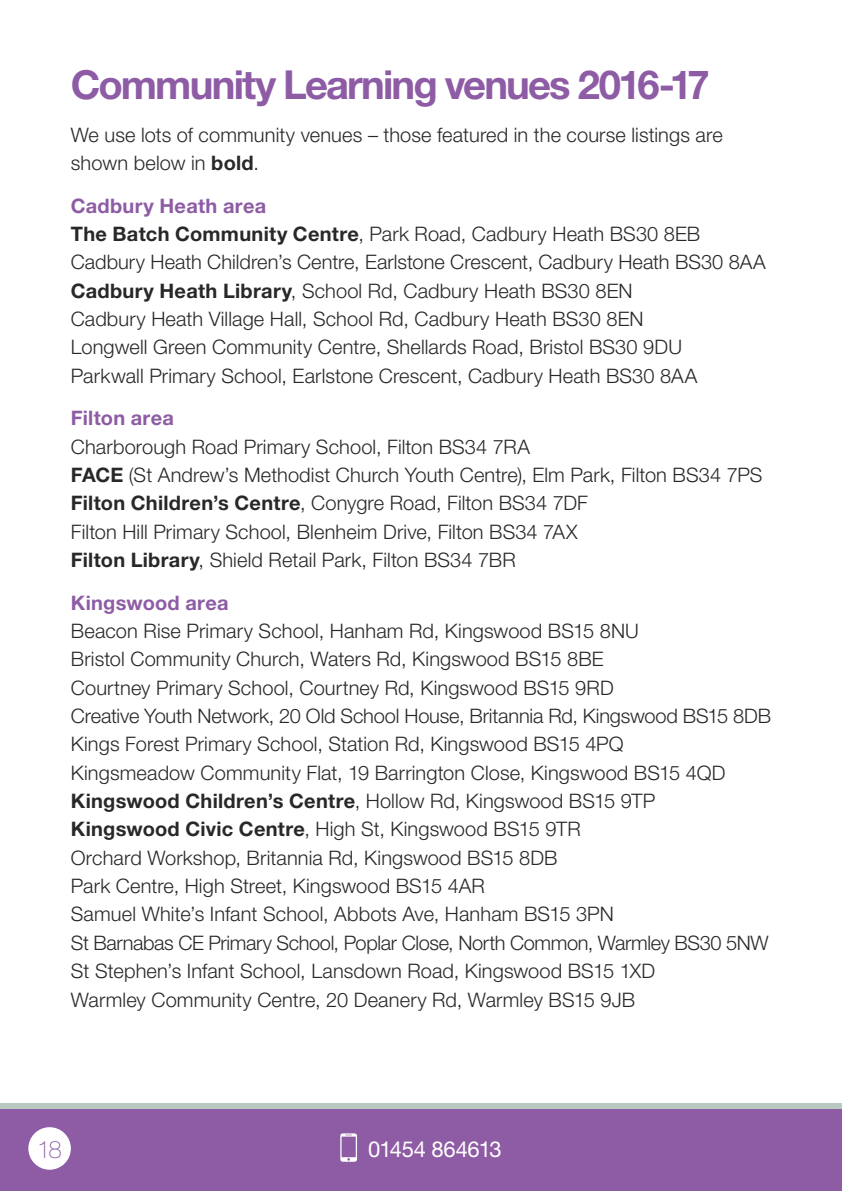
<style>
.page{position:relative;width:842px;height:1191px;background:#fff}
.page>*{position:absolute;margin:0;border:0;box-sizing:border-box;transform-origin:0 0}
.t1{font:700 40px "Helvetica Neue";letter-spacing:-.045em;color:#8e5ca5}
.t2{font:100 24px "Helvetica Neue";color:#8e5ca5}
.t3{font:22px "Helvetica Neue";letter-spacing:-.015em;color:#fff}
.t4{font:300 20px/28.4px "Helvetica Neue";letter-spacing:.005em;color:#292829}
.t5{font:700 20px "Helvetica Neue";letter-spacing:.015em;color:#8e5ca5}
.s1{font-weight:700}
.s2{font-weight:700;color:#8e5ca5}
</style>
<div class="page">
<div style="left:0;top:1106px;width:842px;height:85px;background:#8e5ca5"></div>
<svg style="left:340px;top:1133px;width:17px;height:28px"></svg>
<div style="left:28px;top:1127px;width:43px;height:42px;background:#fff;border-radius:50%"></div>
<div style="left:0;top:1103px;width:842px;height:5px;background:#b8c9c1"></div>
<h1 class="t1" style="left:71px;top:60px;width:640px">Community Learning venues 2016-17</h1>
<p class="t4" style="left:71px;top:120px;width:653px">We use lots of community venues – those featured in the course listings are shown below in <span class="s1">bold</span>.</p>
<p class="t4" style="left:71px;top:191px;width:696px"><span class="s2">Cadbury Heath area<br></span><span class="s1">The Batch Community Centre</span>, Park Road, Cadbury Heath BS30 8EB Cadbury Heath Children’s Centre, Earlstone Crescent, Cadbury Heath BS30 8AA <span class="s1">Cadbury Heath Library</span>, School Rd, Cadbury Heath BS30 8EN<br>Cadbury Heath Village Hall, School Rd, Cadbury Heath BS30 8EN<br>Longwell Green Community Centre, Shellards Road, Bristol BS30 9DU<br>Parkwall Primary School, Earlstone Crescent, Cadbury Heath BS30 8AA</p>
<p class="t5" style="left:71px;top:406px;width:105px">Filton area</p>
<p class="t4" style="left:71px;top:432px;width:693px">Charborough Road Primary School, Filton BS34 7RA<br><span class="s1">FACE</span> (St Andrew’s Methodist Church Youth Centre), Elm Park, Filton BS34 7PS <span class="s1">Filton Children’s Centre</span>, Conygre Road, Filton BS34 7DF<br>Filton Hill Primary School, Blenheim Drive, Filton BS34 7AX<br><span class="s1">Filton Library</span>, Shield Retail Park, Filton BS34 7BR</p>
<p class="t5" style="left:71px;top:590px;width:159px">Kingswood area</p>
<p class="t4" style="left:71px;top:616px;width:702px">Beacon Rise Primary School, Hanham Rd, Kingswood BS15 8NU<br>Bristol Community Church, Waters Rd, Kingswood BS15 8BE<br>Courtney Primary School, Courtney Rd, Kingswood BS15 9RD<br>Creative Youth Network, 20 Old School House, Britannia Rd, Kingswood BS15 8DB Kings Forest Primary School, Station Rd, Kingswood BS15 4PQ<br>Kingsmeadow Community Flat, 19 Barrington Close, Kingswood BS15 4QD <span class="s1">Kingswood Children’s Centre</span>, Hollow Rd, Kingswood BS15 9TP<br><span class="s1">Kingswood Civic Centre</span>, High St, Kingswood BS15 9TR<br>Orchard Workshop, Britannia Rd, Kingswood BS15 8DB<br>Park Centre, High Street, Kingswood BS15 4AR<br>Samuel White’s Infant School, Abbots Ave, Hanham BS15 3PN<br>St Barnabas CE Primary School, Poplar Close, North Common, Warmley BS30 5NW St Stephen’s Infant School, Lansdown Road, Kingswood BS15 1XD<br>Warmley Community Centre, 20 Deanery Rd, Warmley BS15 9JB</p>
<p class="t2" style="left:37px;top:1136px;width:26px">18</p>
<p class="t3" style="left:368px;top:1135px;width:135px">01454 864613</p>
</div>
